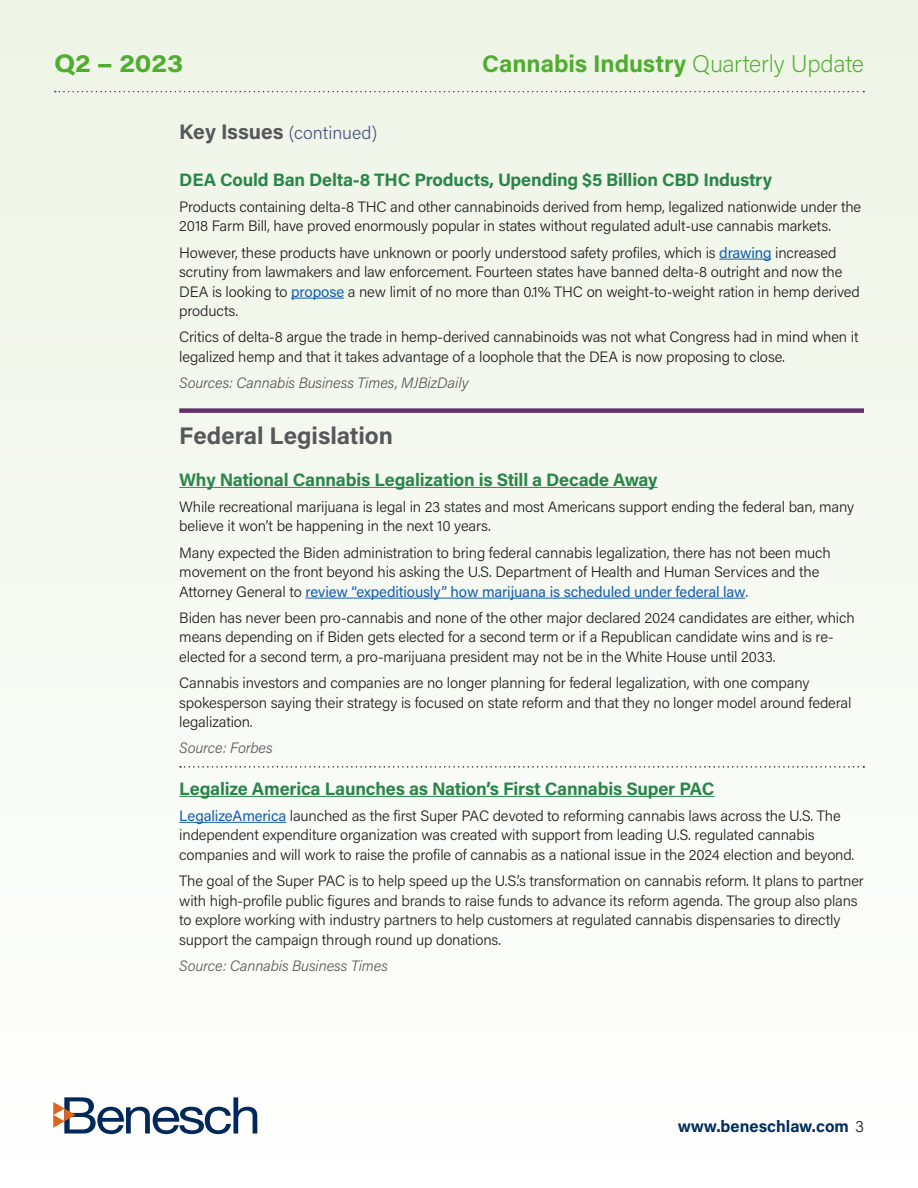
<style>
.page{position:relative;width:918px;height:1188px;background:#fff}
.page>*{position:absolute;margin:0;border:0;box-sizing:border-box;transform-origin:0 0}
.t1{font:700 24.75px "Acumin Pro Wide";color:#4fad2f}
.t2{font:700 24px "Acumin Pro";letter-spacing:-.005em;color:#4fad2f}
.SectionHead_RuleAbov{font:700 24px "Acumin Pro";color:#57585a}
.BoldSubhead_NoRuleNo{font:700 18px "Acumin Pro";letter-spacing:-.01em;color:#2a854a}
.BoldSubhead_RuleAbov{font:700 18px "Acumin Pro";letter-spacing:-.01em;color:#2a854a}
.BoldSubhead_Hyperlin{font:700 18px "Acumin Pro";letter-spacing:-.01em;color:#2a854a}
.SectionHead_Smaller{font:300 18px "Acumin Pro";color:#4e5880}
.t3{font:700 16.5px "Acumin Pro";color:#002e5c}
.Text{font:300 15px/19.5px "Acumin Pro";letter-spacing:-.01em;color:#231f20}
.Source_Italic{font:italic 300 15px "Acumin Pro";letter-spacing:-.01em;color:#57585a}
.s1{font-weight:200}
.s2{font-weight:700;font-size:21px;color:#57585a}
.s3{font-weight:400;color:#145ead}
.s4{font-weight:300;color:#231f20}
</style>
<div class="page">
<div style="left:0;top:0;width:918px;height:1165px;background:#f6f9f2"></div>
<svg style="left:53px;top:1097px;width:204px;height:37px"></svg>
<svg style="left:55px;top:91px;width:809px;height:1px"></svg>
<hr style="left:719px;top:259px;width:53px;height:1px;background:#145ead">
<hr style="left:291px;top:298px;width:53px;height:1px;background:#145ead">
<div style="left:179px;top:408px;width:685px;height:5px;background:#62306b"></div>
<hr style="left:179px;top:487px;width:479px;height:1px;background:#2a854a">
<hr style="left:305px;top:598px;width:440px;height:1px;background:#145ead">
<svg style="left:180px;top:766px;width:684px;height:2px"></svg>
<hr style="left:179px;top:796px;width:535px;height:1px;background:#2a854a">
<hr style="left:179px;top:822px;width:107px;height:1px;background:#145ead">
<h1 class="t1" style="left:54px;top:45px;width:131px">Q2 – 2023</h1>
<h2 class="t2" style="left:482px;top:47px;width:383px">Cannabis Industry <span class="s1">Quarterly Update</span></h2>
<p class="SectionHead_Smaller" style="left:179px;top:120px;width:200px"><span class="s2">Key Issues</span> (continued)</p>
<p class="BoldSubhead_NoRuleNo" style="left:179px;top:167px;width:594px">DEA Could Ban Delta-8 THC Products, Upending $5 Billion CBD Industry</p>
<p class="Text" style="left:179px;top:196px;width:684px">Products containing delta-8 THC and other cannabinoids derived from hemp, legalized nationwide under the<br>2018 Farm Bill, have proved enormously popular in states without regulated adult-use cannabis markets.</p>
<p class="Text" style="left:179px;top:242px;width:682px">However, these products have unknown or poorly understood safety profiles, which is <span class="s3">drawing</span> increased scrutiny from lawmakers and law enforcement. Fourteen states have banned delta-8 outright and now the DEA is looking to <span class="s3">propose</span> a new limit of no more than 0.1% THC on weight-to-weight ration in hemp derived products.</p>
<p class="Text" style="left:179px;top:327px;width:681px">Critics of delta-8 argue the trade in hemp-derived cannabinoids was not what Congress had in mind when it legalized hemp and that it takes advantage of a loophole that the DEA is now proposing to close.</p>
<p class="Source_Italic" style="left:179px;top:372px;width:291px">Sources: Cannabis Business Times, MJBizDaily</p>
<p class="SectionHead_RuleAbov" style="left:179px;top:419px;width:215px">Federal Legislation</p>
<p class="BoldSubhead_Hyperlin" style="left:179px;top:467px;width:480px">Why National Cannabis Legalization is Still a Decade Away</p>
<p class="Text" style="left:179px;top:496px;width:676px">While recreational marijuana is legal in 23 states and most Americans support ending the federal ban, many believe it won’t be happening in the next 10 years.</p>
<p class="Text" style="left:179px;top:542px;width:653px">Many expected the Biden administration to bring federal cannabis legalization, there has not been much movement on the front beyond his asking the U.S. Department of Health and Human Services and the<br>Attorney General to <span class="s3">review “expeditiously” how marijuana is scheduled under federal law</span>.</p>
<p class="Text" style="left:179px;top:607px;width:677px">Biden has never been pro-cannabis and none of the other major declared 2024 candidates are either, which means depending on if Biden gets elected for a second term or if a Republican candidate wins and is re&shy;elected for a second term, a pro-marijuana president may not be in the White House until 2033.</p>
<p class="Text" style="left:179px;top:673px;width:674px">Cannabis investors and companies are no longer planning for federal legalization, with one company spokesperson saying their strategy is focused on state reform and that they no longer model around federal legalization.</p>
<p class="Source_Italic" style="left:179px;top:738px;width:95px">Source: Forbes</p>
<p class="BoldSubhead_RuleAbov" style="left:179px;top:776px;width:537px">Legalize America Launches as Nation’s First Cannabis Super PAC</p>
<p class="Text" style="left:179px;top:805px;width:677px"><span class="s3">LegalizeAmerica</span> launched as the first Super PAC devoted to reforming cannabis laws across the U.S. The independent expenditure organization was created with support from leading U.S. regulated cannabis companies and will work to raise the profile of cannabis as a national issue in the 2024 election and beyond.</p>
<p class="Text" style="left:179px;top:871px;width:686px">The goal of the Super PAC is to help speed up the U.S.’s transformation on cannabis reform. It plans to partner with high-profile public figures and brands to raise funds to advance its reform agenda. The group also plans to explore working with industry partners to help customers at regulated cannabis dispensaries to directly support the campaign through round up donations.</p>
<p class="Source_Italic" style="left:179px;top:955px;width:210px">Source: Cannabis Business Times</p>
<p class="t3" style="left:678px;top:1115px;width:188px">www.beneschlaw.com <span class="s4">3</span></p>
</div>
